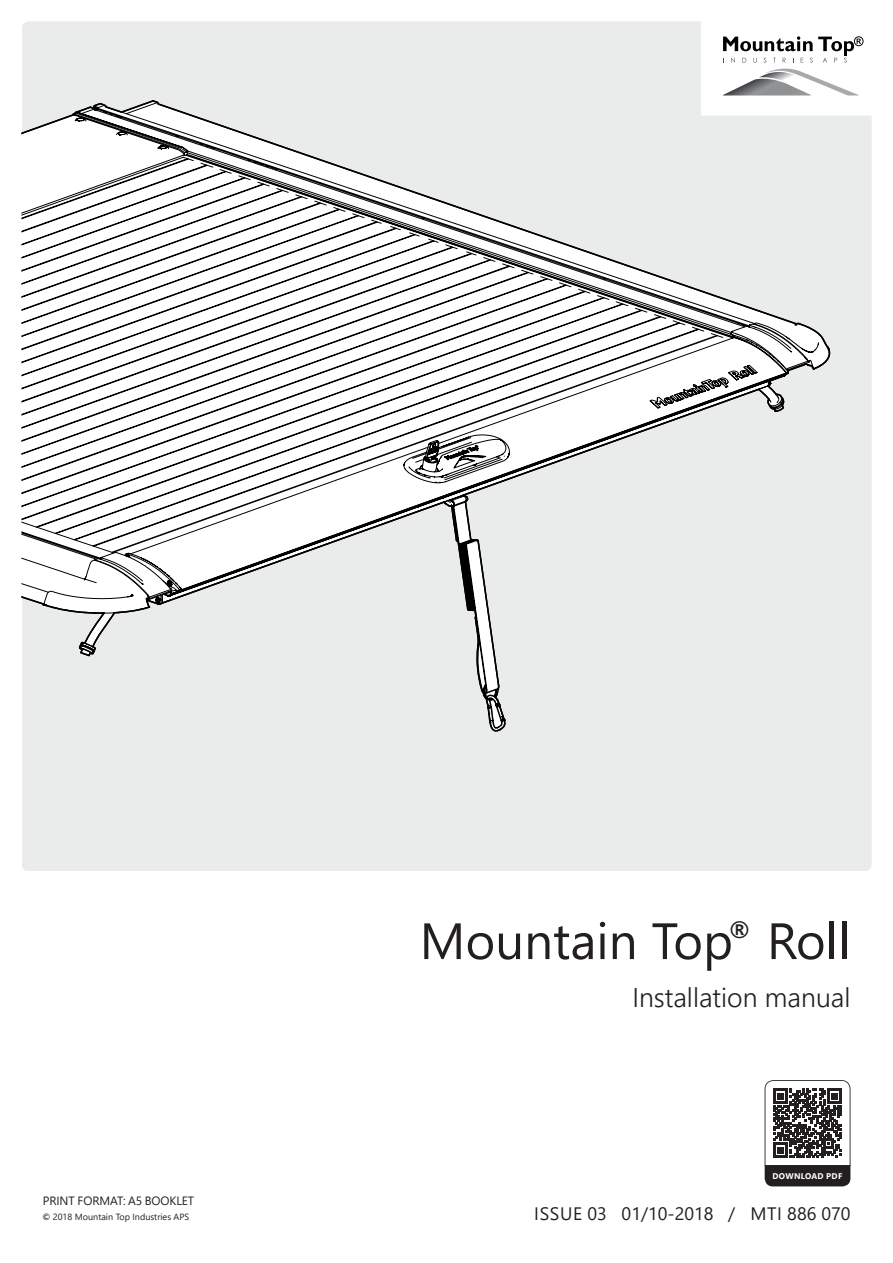
<style>
.page{position:relative;width:893px;height:1263px;background:#fff}
.page>*{position:absolute;margin:0;border:0;box-sizing:border-box;transform-origin:0 0}
.t1{font:51px "Segoe UI";color:#231f20}
.t2{font:300 27px "Segoe UI";color:#231f20}
.t3{font:18px "Segoe UI";color:#231f20}
.t4{font:12px "Segoe UI";letter-spacing:-.005em;color:#231f20}
.t5{font:9px "Segoe UI";color:#231f20}
.t6{font:700 8.25px "Segoe UI";letter-spacing:.035em;color:#fff}
.s1{font-weight:600}
</style>
<div class="page">
<div style="left:22px;top:21px;width:850px;height:850px;background:#e9ecea"></div>
<div style="left:22px;top:67px;width:809px;height:667px;background:#e9ecea"></div>
<div style="left:732px;top:373px;width:55px;height:224px;background:#e9ecea"></div>
<svg style="left:442px;top:618px;width:64px;height:114px;background:#d3d5d4"></svg>
<svg style="left:192px;top:102px;width:618px;height:268px;background:#e7e9e8"></svg>
<svg style="left:192px;top:106px;width:563px;height:227px;background:#e6e9e7"></svg>
<svg style="left:192px;top:152px;width:540px;height:466px"></svg>
<svg style="left:21px;top:99px;width:171px;height:558px"></svg>
<svg style="left:753px;top:322px;width:78px;height:94px"></svg>
<div style="left:702px;top:21px;width:170px;height:94px;background:#fff"></div>
<svg style="left:723px;top:36px;width:140px;height:60px"></svg>
<svg style="left:764px;top:1080px;width:87px;height:107px"></svg>
<h3 class="t4" style="left:43px;top:1189px;width:153px">PRINT FORMAT: A5 BOOKLET</h3>
<p class="t5" style="left:43px;top:1208px;width:148px"><span class="s1">©</span> 2018 Mountain Top Industries APS</p>
<h1 class="t1" style="left:420px;top:893px;width:432px">Mountain Top <sup>®</sup> Roll</h1>
<h2 class="t2" style="left:632px;top:971px;width:220px">Installation manual</h2>
<p class="t6" style="left:772px;top:1168px;width:71px">DOWNLOAD PDF</p>
<h3 class="t3" style="left:534px;top:1197px;width:318px">ISSUE 03 01/10-2018 / MTI 886 070</h3>
</div>
